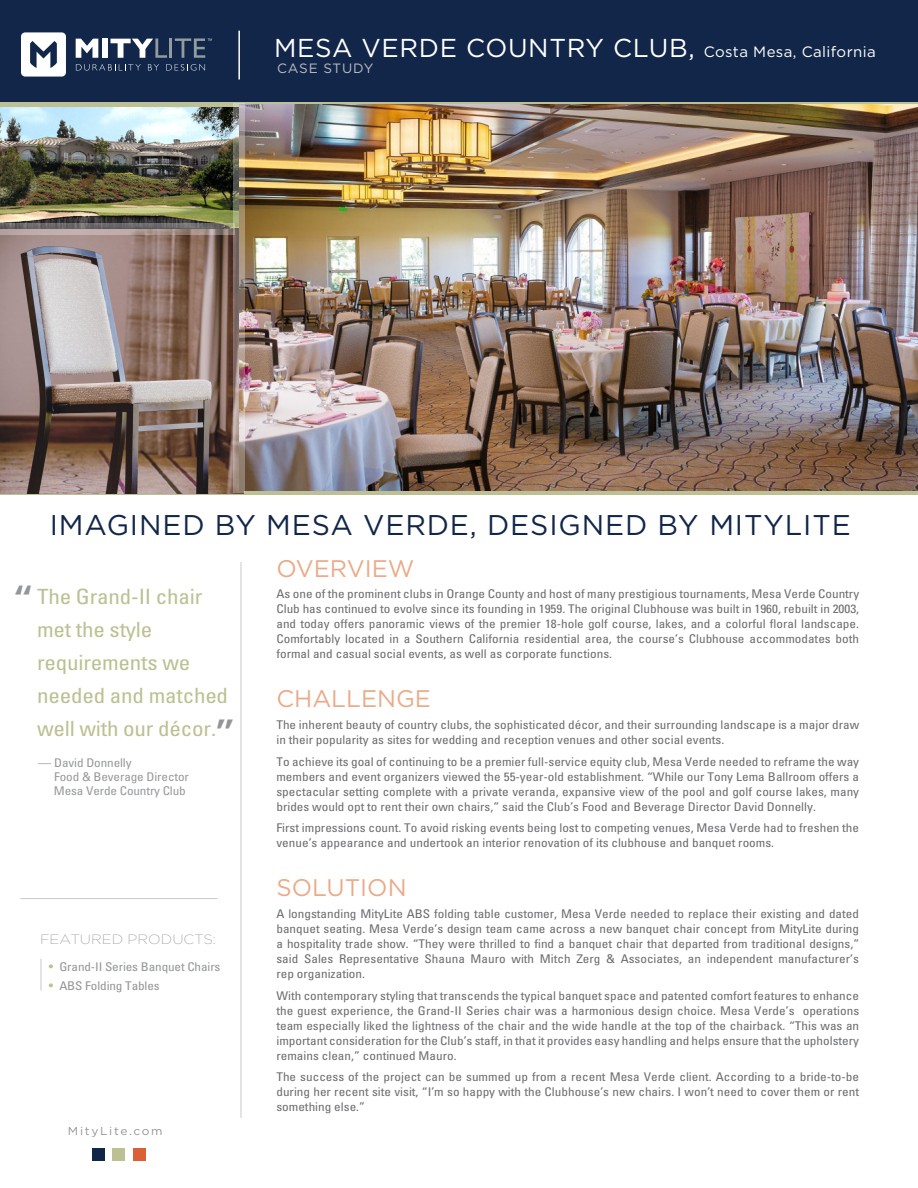
<style>
.page{position:relative;width:918px;height:1188px;background:#fff}
.page>*{position:absolute;margin:0;border:0;box-sizing:border-box;transform-origin:0 0}
.t1{font:condensed 45px "Univers";color:#939598;scale:1.1 1}
.t2{font:28.5px "Gotham";letter-spacing:.03em;color:#122649}
.t3{font:25.8px "Gotham";letter-spacing:.025em;color:#fff}
.t4{font:24px "Gotham";color:#ebaa89}
.t5{font:condensed 21px/33px "Univers";letter-spacing:-.01em;color:#bcc092;scale:1.1 1}
.t6{font:200 13.5px "Gotham";color:#95979a;scale:1.1 1}
.t7{font:13.5px "Gotham";letter-spacing:.06em;color:#bcbdc0}
.t8{font:condensed 12px/15px "Univers";color:#6c6d70;text-align:justify;scale:1.1 1}
.t9{font:condensed 12px "Univers";letter-spacing:-.01em;color:#97999c;scale:1.1 1}
.t10{font:condensed 12px "Univers";letter-spacing:-.01em;color:#939598;scale:1.1 1}
.Footer_2{font:11.4px "Gotham";letter-spacing:.14em;color:#939598;scale:1.05 1}
.s1{font-size:15px}
.s2{font-size:12.9px;color:#bcc092}
</style>
<div class="page">
<img style="left:0;top:107px;width:233px;height:117px">
<div style="left:0;top:0;width:918px;height:105px;background:#122649"></div>
<div style="left:0;top:490px;width:918px;height:5px;background:#bcc092"></div>
<hr style="left:238px;top:31px;width:2px;height:49px;background:#fff">
<svg style="left:76px;top:39px;width:22px;height:19px"></svg>
<div style="left:102px;top:39px;width:5px;height:19px;background:#fff"></div>
<svg style="left:110px;top:38px;width:57px;height:20px"></svg>
<hr style="left:170px;top:38px;width:2px;height:20px;background:#909c9d">
<svg style="left:76px;top:64px;width:65px;height:7px"></svg>
<svg style="left:148px;top:64px;width:11px;height:6px"></svg>
<svg style="left:166px;top:64px;width:39px;height:7px"></svg>
<svg style="left:21px;top:32px;width:45px;height:45px"></svg>
<svg style="left:175px;top:38px;width:37px;height:20px"></svg>
<svg style="left:0;top:103px;width:918px;height:4px;background:#b1ad85"></svg>
<hr style="left:20px;top:898px;width:197px;height:1px;background:#c7c8ca">
<div style="left:92px;top:1148px;width:13px;height:13px;background:#122649"></div>
<div style="left:112px;top:1148px;width:13px;height:13px;background:#bcc092"></div>
<div style="left:133px;top:1148px;width:13px;height:13px;background:#d96135"></div>
<hr style="left:241px;top:562px;width:1px;height:556px;background:#c7c8ca">
<hr style="left:41px;top:959px;width:1px;height:32px;background:#c7c8ca">
<img style="left:0;top:235px;width:243px;height:259px">
<img style="left:245px;top:105px;width:673px;height:385px">
<img style="left:233px;top:103px;width:12px;height:389px">
<svg style="left:0;top:224px;width:235px;height:11px;background:#908583"></svg>
<p class="t3" style="left:274px;top:31px;width:603px">MESA VERDE COUNTRY CLUB, <span class="s1">Costa Mesa, California</span></p>
<p class="t7" style="left:277px;top:59px;width:98px">CASE STUDY</p>
<p class="t2" style="left:50px;top:506px;width:802px">IMAGINED BY MESA VERDE, DESIGNED BY MITYLITE</p>
<p class="t1" style="left:12px;top:573px;width:21px">“</p>
<p class="t5" style="left:37px;top:579px;width:175px">The Grand-II chair met the style requirements we needed and matched well with our décor.</p>
<p class="t9" style="left:38px;top:755px;width:86px">— David Donnelly</p>
<p class="t9" style="left:54px;top:769px;width:124px">Food &amp; Beverage Director</p>
<p class="t9" style="left:54px;top:784px;width:122px">Mesa Verde Country Club</p>
<p class="t1" style="left:214px;top:708px;width:21px">”</p>
<p class="t6" style="left:40px;top:931px;width:161px">FEATURED PRODUCTS:</p>
<p class="t10" style="left:49px;top:959px;width:158px"><span class="s2">•</span> Grand-II Series Banquet Chairs</p>
<p class="t10" style="left:49px;top:978px;width:102px"><span class="s2">•</span> ABS Folding Tables</p>
<p class="Footer_2" style="left:68px;top:1124px;width:92px">MityLite.com</p>
<p class="t4" style="left:276px;top:553px;width:140px">OVERVIEW</p>
<p class="t8" style="left:276px;top:586px;width:531px">As one of the prominent clubs in Orange County and host of many prestigious tournaments, Mesa Verde Country Club has continued to evolve since its founding in 1959. The original Clubhouse was built in 1960, rebuilt in 2003, and today offers panoramic views of the premier 18-hole golf course, lakes, and a colorful floral landscape.<br>Comfortably located in a Southern California residential area, the course’s Clubhouse accommodates both formal and casual social events, as well as corporate functions.</p>
<p class="t4" style="left:276px;top:683px;width:156px">CHALLENGE</p>
<p class="t8" style="left:276px;top:717px;width:531px">The inherent beauty of country clubs, the sophisticated décor, and their surrounding landscape is a major draw in their popularity as sites for wedding and reception venues and other social events.</p>
<p class="t8" style="left:276px;top:754px;width:531px">To achieve its goal of continuing to be a premier full-service equity club, Mesa Verde needed to reframe the way members and event organizers viewed the 55-year-old establishment. “While our Tony Lema Ballroom offers a spectacular setting complete with a private veranda, expansive view of the pool and golf course lakes, many brides would opt to rent their own chairs,” said the Club’s Food and Beverage Director David Donnelly.</p>
<p class="t8" style="left:276px;top:820px;width:531px">First impressions count. To avoid risking events being lost to competing venues, Mesa Verde had to freshen the venue’s appearance and undertook an interior renovation of its clubhouse and banquet rooms.</p>
<p class="t4" style="left:276px;top:872px;width:132px">SOLUTION</p>
<p class="t8" style="left:276px;top:906px;width:531px">A longstanding MityLite ABS folding table customer, Mesa Verde needed to replace their existing and dated banquet seating. Mesa Verde’s design team came across a new banquet chair concept from MityLite during a hospitality trade show. “They were thrilled to find a banquet chair that departed from traditional designs,” said Sales Representative Shauna Mauro with Mitch Zerg &amp; Associates, an independent manufacturer’s rep organization.</p>
<p class="t8" style="left:276px;top:988px;width:531px">With contemporary styling that transcends the typical banquet space and patented comfort features to enhance the guest experience, the Grand-II Series chair was a harmonious design choice. Mesa Verde’s operations team especially liked the lightness of the chair and the wide handle at the top of the chairback. “This was an important consideration for the Club’s staff, in that it provides easy handling and helps ensure that the upholstery remains clean,” continued Mauro.</p>
<p class="t8" style="left:276px;top:1069px;width:531px">The success of the project can be summed up from a recent Mesa Verde client. According to a bride-to-be during her recent site visit, “I’m so happy with the Clubhouse’s new chairs. I won’t need to cover them or rent something else.”</p>
</div>
